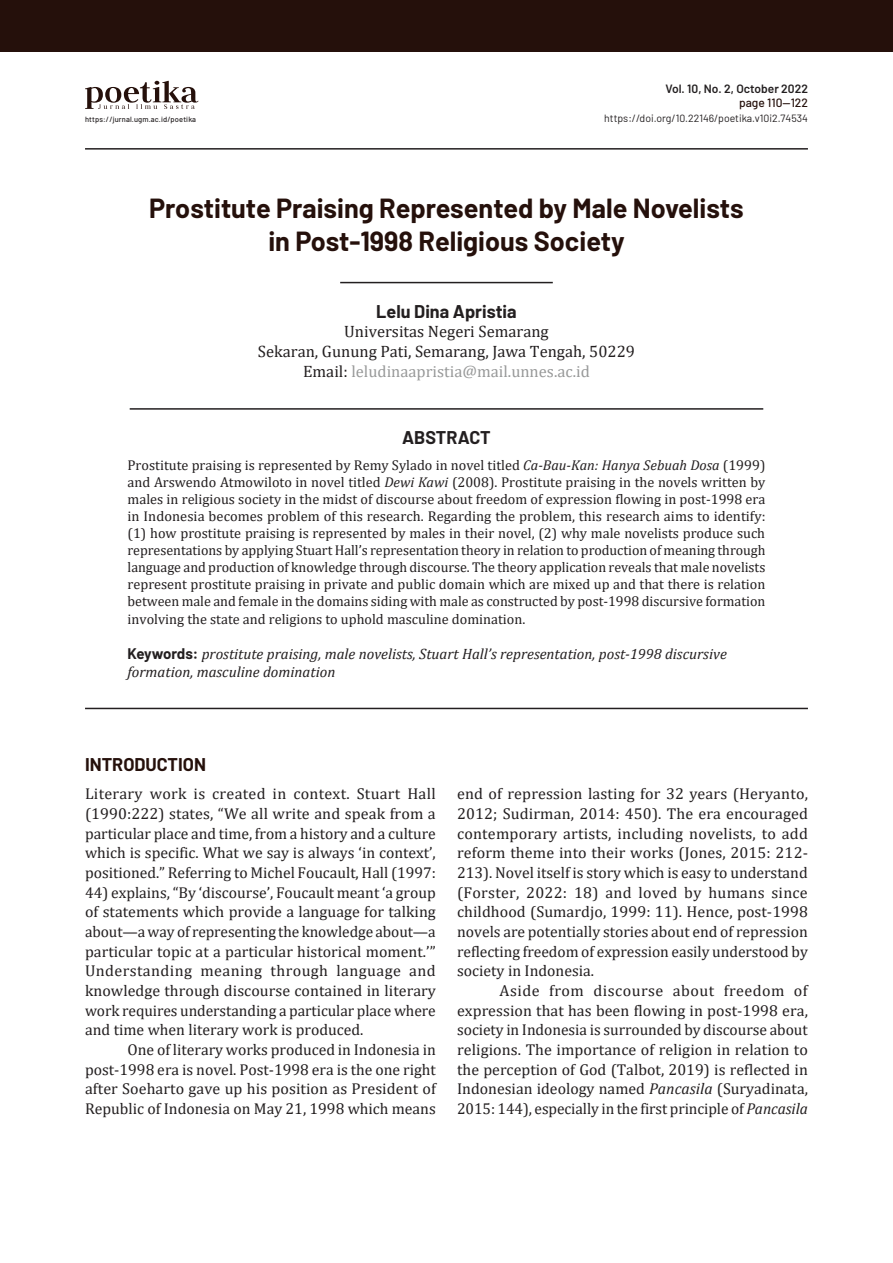
<style>
.page{position:relative;width:893px;height:1263px;background:#fff}
.page>*{position:absolute;margin:0;border:0;box-sizing:border-box;transform-origin:0 0}
.Judul{font:700 27px/32.4px "Barlow";color:#25100b;text-align:center}
.Penulis{font:700 18px "Barlow";color:#231f20}
.t1{font:700 18px "Barlow";color:#25100b}
.Jdl_Abstrak{font:700 18px "Barlow";color:#231f20}
.Identitas_Penulis{font:16.5px "Cambria";color:#231f20}
.Identitas_Penulis-2{font:16.5px "Cambria";color:#989999}
.Isi__Base{font:15.75px/19.6px "Cambria";color:#231f20;text-align:justify}
.Isi_awal{font:15.75px/19.6px "Cambria";color:#231f20;text-align:justify}
.Keyword{font:italic 15px/18px "Cambria";color:#231f20}
.Abstrak{font:14.25px/17.1px "Cambria";color:#231f20;text-align:justify}
.t2{font:600 12px "Barlow";color:#231f20}
.t3{font:500 12px "Barlow";color:#25100b}
.t4{font:10.5px "Barlow";color:#231f20}
.t5{font:500 7.5px "Barlow";letter-spacing:.02em;color:#231f20}
.s1{color:#231f20}
.s2{font-style:italic}
.s3{font-family:"Barlow";font-weight:700;font-style:normal}
</style>
<div class="page">
<hr style="left:85px;top:148px;width:723px;height:2px;background:#231f20">
<svg style="left:85px;top:81px;width:113px;height:28px"></svg>
<div style="left:0;top:0;width:893px;height:51px;background:#25100b"></div>
<hr style="left:340px;top:282px;width:213px;height:1px;background:#231f20">
<hr style="left:130px;top:408px;width:633px;height:2px;background:#231f20">
<hr style="left:85px;top:708px;width:723px;height:1px;background:#231f20">
<p class="t5" style="left:85px;top:114px;width:113px">https://jurnal.ugm.ac.id/poetika</p>
<p class="t2" style="left:665px;top:80px;width:144px">Vol. 10, No. 2, October 2022</p>
<p class="t4" style="left:604px;top:111px;width:205px">https://doi.org/10.22146/poetika.v10i2.74534</p>
<p class="t3" style="left:739px;top:94px;width:70px">page 110—122</p>
<p class="Judul" style="left:149px;top:190px;width:596px">Prostitute Praising Represented by Male Novelists in Post-1998 Religious Society</p>
<p class="Penulis" style="left:376px;top:298px;width:142px">Lelu Dina Apristia</p>
<p class="Identitas_Penulis" style="left:344px;top:322px;width:206px">Universitas Negeri Semarang</p>
<p class="Identitas_Penulis" style="left:258px;top:342px;width:379px">Sekaran, Gunung Pati, Semarang, Jawa Tengah, 50229</p>
<p class="Identitas_Penulis-2" style="left:303px;top:362px;width:288px"><span class="s1">Email:</span> leludinaapristia@mail.unnes.ac.id</p>
<p class="Jdl_Abstrak" style="left:402px;top:424px;width:90px">ABSTRACT</p>
<p class="Abstrak" style="left:128px;top:456px;width:639px">Prostitute praising is represented by Remy Sylado in novel titled <span class="s2">Ca-Bau-Kan: Hanya Sebuah Dosa</span> (1999) and Arswendo Atmowiloto in novel titled <span class="s2">Dewi Kawi</span> (2008). Prostitute praising in the novels written by males in religious society in the midst of discourse about freedom of expression flowing in post-1998 era in Indonesia becomes problem of this research. Regarding the problem, this research aims to identify: (1) how prostitute praising is represented by males in their novel, (2) why male novelists produce such representations by applying Stuart Hall’s representation theory in relation to production of meaning through language and production of knowledge through discourse. The theory application reveals that male novelists represent prostitute praising in private and public domain which are mixed up and that there is relation between male and female in the domains siding with male as constructed by post-1998 discursive formation involving the state and religions to uphold masculine domination.</p>
<p class="Keyword" style="left:128px;top:644px;width:601px"><span class="s3">Keywords:</span> prostitute praising, male novelists, Stuart Hall’s representation, post-1998 discursive formation, masculine domination</p>
<p class="t1" style="left:85px;top:751px;width:123px">INTRODUCTION</p>
<p class="Isi_awal" style="left:85px;top:784px;width:352px">Literary work is created in context. Stuart Hall (1990:222) states, “We all write and speak from a particular place and time, from a history and a culture which is specific. What we say is always ‘in context’, positioned.” Referring to Michel Foucault, Hall (1997:</p>
<p class="Isi_awal" style="left:85px;top:882px;width:352px">44) explains, “By ‘discourse’, Foucault meant ‘a group of statements which provide a language for talking about—a way of representing the knowledge about—a particular topic at a particular historical moment.’” Understanding meaning through language and knowledge through discourse contained in literary work requires understanding a particular place where and time when literary work is produced.</p>
<p class="Isi__Base" style="left:85px;top:1040px;width:352px;text-indent:43px">One of literary works produced in Indonesia in post-1998 era is novel. Post-1998 era is the one right after Soeharto gave up his position as President of Republic of Indonesia on May 21, 1998 which means</p>
<p class="Isi__Base" style="left:457px;top:784px;width:352px">end of repression lasting for 32 years (Heryanto, 2012; Sudirman, 2014: 450). The era encouraged contemporary artists, including novelists, to add reform theme into their works (Jones, 2015: 212- 213). Novel itself is story which is easy to understand (Forster, 2022: 18) and loved by humans since childhood (Sumardjo, 1999: 11). Hence, post-1998 novels are potentially stories about end of repression reflecting freedom of expression easily understood by society in Indonesia.</p>
<p class="Isi__Base" style="left:457px;top:981px;width:352px;text-indent:43px">Aside from discourse about freedom of expression that has been flowing in post-1998 era, society in Indonesia is surrounded by discourse about religions. The importance of religion in relation to the perception of God (Talbot, 2019) is reflected in Indonesian ideology named <span class="s2">Pancasila</span> (Suryadinata, 2015: 144), especially in the first principle of <span class="s2">Pancasila</span></p>
</div>
